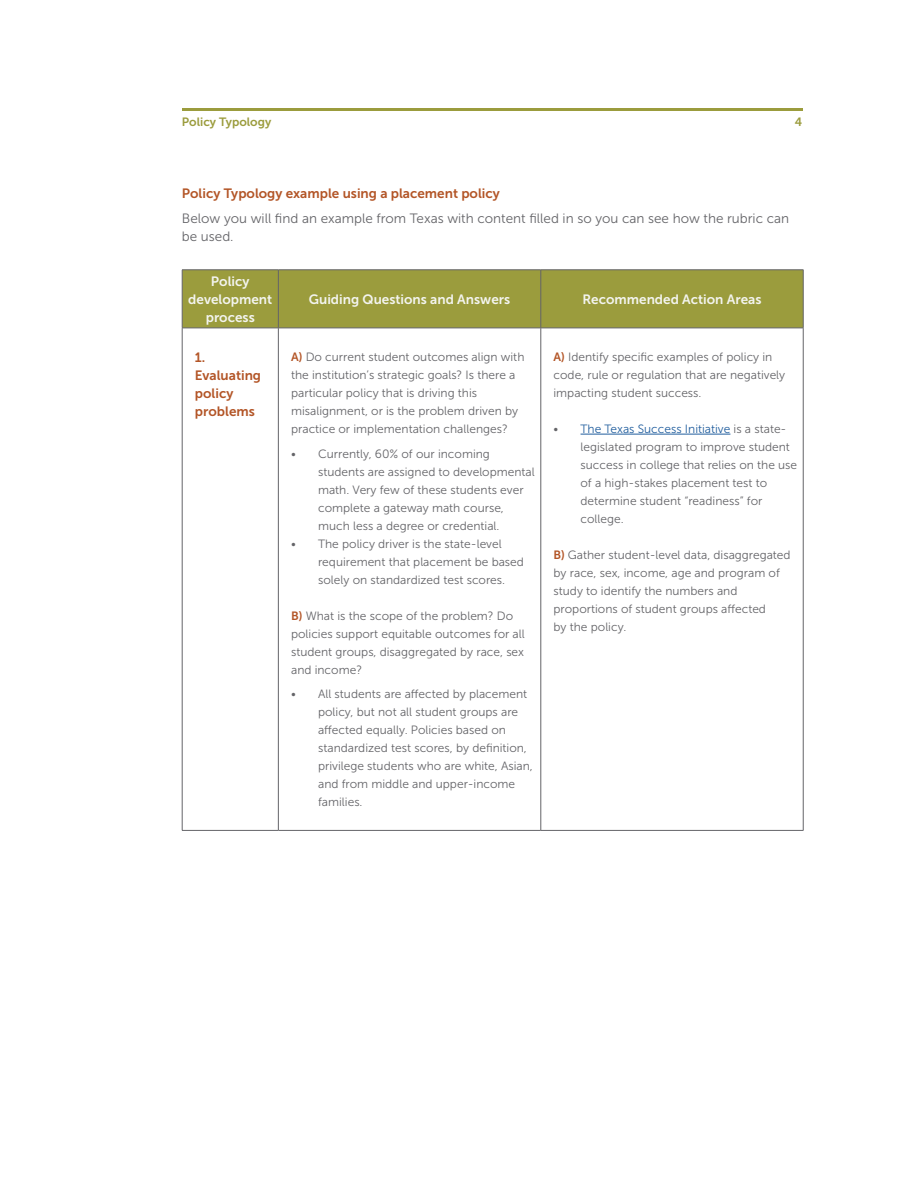
<style>
.page{position:relative;width:918px;height:1188px;background:#fff}
.page>*{position:absolute;margin:0;border:0;box-sizing:border-box;transform-origin:0 0}
.t1{font:13.5px/18px "Museo Sans 300";color:#646468}
.t2{font:13.5px/18px "Museo Sans 700";color:#f3f4ef;text-align:center}
.t3{font:13.5px/18px "Museo Sans 700";color:#b35527}
.t4{font:12px/18px "Museo Sans 300";color:#646468}
.t5{font:12px "Museo Sans 700";color:#9b9c3d}
.s1{font-family:"Museo Sans 700";color:#b35527}
.s2{color:#215e9e}
</style>
<div class="page">
<hr style="left:182px;top:108px;width:620px;height:3px;background:#9b9c3d">
<div style="left:183px;top:271px;width:620px;height:57px;background:#9b9c3d"></div>
<hr style="left:182px;top:270px;width:96px;height:1px;background:#646468">
<hr style="left:182px;top:270px;width:1px;height:58px;background:#646468">
<hr style="left:278px;top:270px;width:263px;height:1px;background:#646468">
<hr style="left:278px;top:270px;width:1px;height:58px;background:#646468">
<hr style="left:541px;top:270px;width:263px;height:1px;background:#646468">
<hr style="left:541px;top:270px;width:1px;height:58px;background:#646468">
<hr style="left:803px;top:270px;width:1px;height:58px;background:#646468">
<hr style="left:182px;top:328px;width:96px;height:1px;background:#646468">
<hr style="left:182px;top:328px;width:1px;height:502px;background:#646468">
<hr style="left:278px;top:328px;width:263px;height:1px;background:#646468">
<hr style="left:278px;top:328px;width:1px;height:502px;background:#646468">
<hr style="left:541px;top:328px;width:263px;height:1px;background:#646468">
<hr style="left:541px;top:328px;width:1px;height:502px;background:#646468">
<hr style="left:803px;top:328px;width:1px;height:502px;background:#646468">
<hr style="left:182px;top:830px;width:96px;height:1px;background:#646468">
<hr style="left:278px;top:830px;width:263px;height:1px;background:#646468">
<hr style="left:541px;top:830px;width:263px;height:1px;background:#646468">
<hr style="left:581px;top:434px;width:149px;height:1px;background:#215e9e">
<p class="t5" style="left:182px;top:115px;width:91px">Policy Typology</p>
<p class="t5" style="left:795px;top:115px;width:9px">4</p>
<p class="t3" style="left:182px;top:184px;width:319px">Policy Typology example using a placement policy</p>
<p class="t1" style="left:182px;top:209px;width:609px">Below you will find an example from Texas with content filled in so you can see how the rubric can be used.</p>
<p class="t2" style="left:188px;top:272px;width:85px">Policy development process</p>
<p class="t2" style="left:309px;top:290px;width:203px">Guiding Questions and Answers</p>
<p class="t2" style="left:582px;top:290px;width:181px">Recommended Action Areas</p>
<p class="t3" style="left:195px;top:348px;width:68px">1.<br>Evaluating policy problems</p>
<p class="t4" style="left:291px;top:348px;width:235px"><span class="s1">A)</span> Do current student outcomes align with the institution’s strategic goals? Is there a particular policy that is driving this misalignment, or is the problem driven by practice or implementation challenges?</p>
<p class="t4" style="left:318px;top:445px;width:218px;text-indent:-27px">• Currently, 60% of our incoming students are assigned to developmental math. Very few of these students ever complete a gateway math course, much less a degree or credential.</p>
<p class="t4" style="left:318px;top:535px;width:207px;text-indent:-27px">• The policy driver is the state-level requirement that placement be based solely on standardized test scores.</p>
<p class="t4" style="left:291px;top:607px;width:235px"><span class="s1">B)</span> What is the scope of the problem? Do policies support equitable outcomes for all student groups, disaggregated by race, sex and income?</p>
<p class="t4" style="left:318px;top:685px;width:216px;text-indent:-27px">• All students are affected by placement policy, but not all student groups are affected equally. Policies based on standardized test scores, by definition, privilege students who are white, Asian, and from middle and upper-income families.</p>
<p class="t4" style="left:554px;top:348px;width:233px"><span class="s1">A)</span> Identify specific examples of policy in code, rule or regulation that are negatively impacting student success.</p>
<p class="t4" style="left:581px;top:420px;width:218px;text-indent:-27px">• <span class="s2">The Texas Success Initiative</span> is a state&shy;legislated program to improve student success in college that relies on the use of a high-stakes placement test to determine student “readiness” for college.</p>
<p class="t4" style="left:554px;top:546px;width:239px"><span class="s1">B)</span> Gather student-level data, disaggregated by race, sex, income, age and program of study to identify the numbers and proportions of student groups affected<br>by the policy.</p>
</div>
